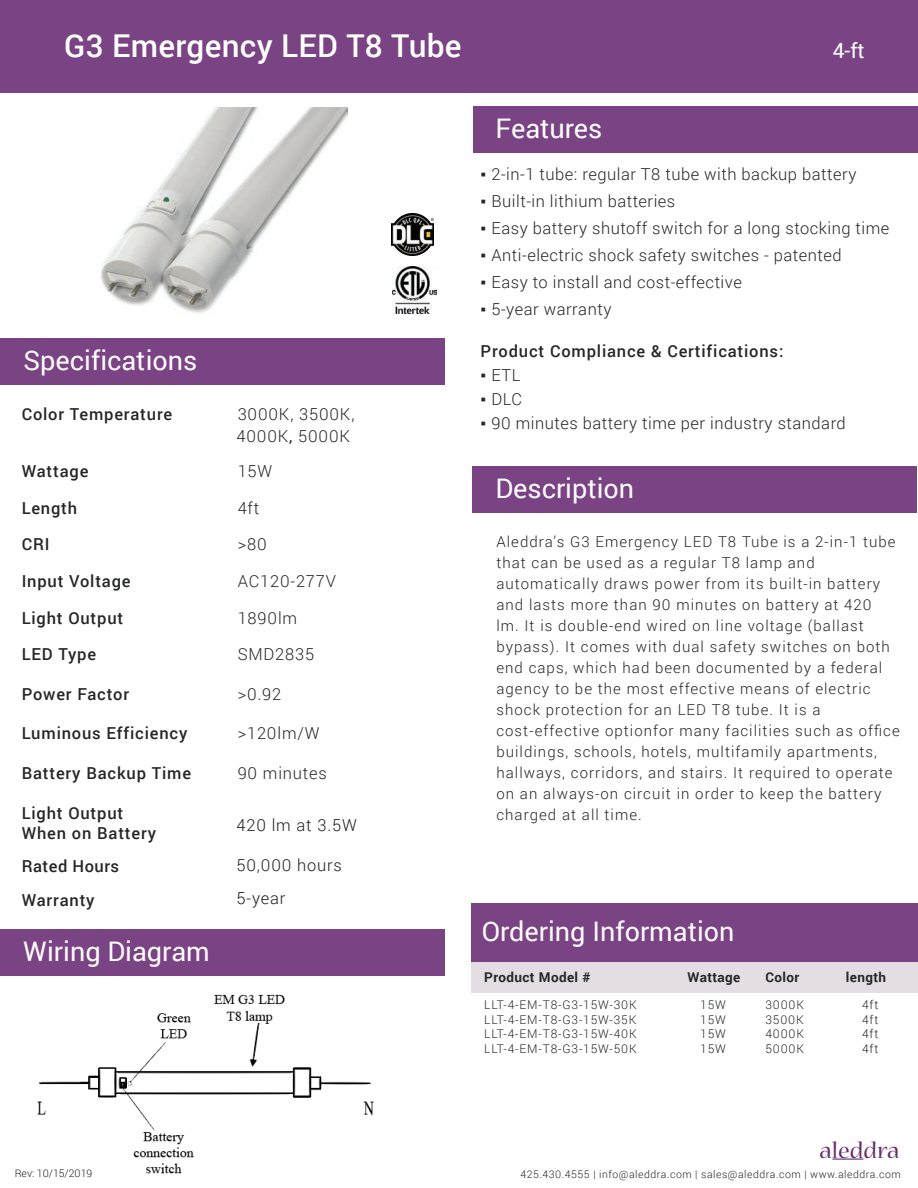
<style>
.page{position:relative;width:918px;height:1188px;background:#fff}
.page>*{position:absolute;margin:0;border:0;box-sizing:border-box;transform-origin:0 0}
.t1{font:500 31.5px "Roboto";letter-spacing:.01em;color:#fff}
.t2{font:27px "Roboto";color:#fdfbfc}
.t3{font:27px "Roboto";color:#fff}
.t4{font:24.45px "Nueva Std";color:#662d6a;scale:1.06 1}
.t5{font:21px "Roboto";color:#fff}
.t6{font:300 16.5px "Roboto";letter-spacing:.03em;color:#252626}
.t7{font:500 16.5px/19.8px "Roboto";letter-spacing:.05em;color:#252626}
.t8{font:300 16.5px "Roboto";letter-spacing:.05em;color:#252626}
.t9{font:300 16.5px "Roboto";letter-spacing:.05em;color:#231f20}
.t10{font:500 16.5px "Roboto";letter-spacing:.03em;color:#252626}
.t11{font:300 15px/21px "Roboto";letter-spacing:.07em;color:#252626}
.t12{font:700 13.5px "Roboto";letter-spacing:.03em;color:#252626}
.t13{font:300 12px "Roboto";letter-spacing:.07em;color:#252626}
.t14{font:300 10.5px "Roboto";letter-spacing:.05em;color:#252626}
.t15{font:300 10.5px "Roboto";color:#231f20}
.s1{font-weight:400}
.s2{font-family:"Arial";font-weight:400}
</style>
<div class="page">
<img style="left:101px;top:107px;width:246px;height:206px">
<div style="left:0;top:930px;width:445px;height:46px;background:#7a4383"></div>
<div style="left:473px;top:106px;width:445px;height:46px;background:#7a4383"></div>
<div style="left:0;top:0;width:918px;height:92px;background:#7a4383"></div>
<div style="left:471px;top:962px;width:447px;height:31px;background:#e4dee4"></div>
<hr style="left:832px;top:1159px;width:31px;height:1px;background:#662d6a">
<div style="left:471px;top:904px;width:447px;height:58px;background:#7a4383"></div>
<div style="left:472px;top:466px;width:445px;height:46px;background:#7a4383"></div>
<div style="left:0;top:338px;width:445px;height:46px;background:#7a4383"></div>
<img style="left:37px;top:994px;width:337px;height:180px">
<img style="left:391px;top:213px;width:42px;height:42px">
<img style="left:392px;top:267px;width:45px;height:47px">
<h1 class="t1" style="left:64px;top:24px;width:399px">G3 Emergency LED T8 Tube</h1>
<h3 class="t5" style="left:833px;top:36px;width:34px">4-ft</h3>
<h2 class="t2" style="left:23px;top:341px;width:175px">Specifications</h2>
<p class="t7" style="left:22px;top:404px;width:152px">Color Temperature</p>
<p class="t8" style="left:238px;top:403px;width:118px">3000K, 3500K,</p>
<p class="t8" style="left:236px;top:425px;width:115px">4000K<span class="s1">,</span> 5000K</p>
<p class="t7" style="left:22px;top:461px;width:68px">Wattage</p>
<p class="t6" style="left:238px;top:460px;width:36px">15W</p>
<p class="t7" style="left:22px;top:497px;width:57px">Length</p>
<p class="t6" style="left:238px;top:497px;width:23px">4ft</p>
<p class="t7" style="left:22px;top:534px;width:29px">CRI</p>
<p class="t6" style="left:238px;top:533px;width:30px">&gt;80</p>
<p class="t7" style="left:22px;top:571px;width:110px">Input Voltage</p>
<p class="t8" style="left:238px;top:570px;width:100px">AC120-277V</p>
<p class="t7" style="left:22px;top:607px;width:103px">Light Output</p>
<p class="t6" style="left:238px;top:606px;width:61px">1890lm</p>
<p class="t7" style="left:22px;top:644px;width:76px">LED Type</p>
<p class="t8" style="left:238px;top:643px;width:78px">SMD2835</p>
<p class="t7" style="left:22px;top:683px;width:109px">Power Factor</p>
<p class="t6" style="left:238px;top:682px;width:45px">&gt;0.92</p>
<p class="t7" style="left:22px;top:723px;width:167px">Luminous Efficiency</p>
<p class="t6" style="left:238px;top:722px;width:83px">&gt;120lm/W</p>
<p class="t7" style="left:22px;top:762px;width:171px">Battery Backup Time</p>
<p class="t8" style="left:238px;top:762px;width:91px">90 minutes</p>
<p class="t7" style="left:22px;top:803px;width:136px">Light Output<br>When on Battery</p>
<p class="t9" style="left:237px;top:814px;width:122px">420 lm at 3.5W</p>
<p class="t10" style="left:22px;top:854px;width:99px">Rated Hours</p>
<p class="t9" style="left:237px;top:854px;width:107px">50,000 hours</p>
<p class="t7" style="left:22px;top:889px;width:74px">Warranty</p>
<p class="t9" style="left:237px;top:887px;width:50px">5-year</p>
<h2 class="t2" style="left:23px;top:933px;width:188px">Wiring Diagram</h2>
<h2 class="t3" style="left:496px;top:110px;width:108px">Features</h2>
<p class="t6" style="left:481px;top:163px;width:377px"><span class="s2">▪</span> 2-in-1 tube: regular T8 tube with backup battery</p>
<p class="t6" style="left:481px;top:190px;width:196px"><span class="s2">▪</span> Built-in lithium batteries</p>
<p class="t6" style="left:481px;top:217px;width:410px"><span class="s2">▪</span> Easy battery shutoff switch for a long stocking time</p>
<p class="t6" style="left:481px;top:244px;width:363px"><span class="s2">▪</span> Anti-electric shock safety switches - patented</p>
<p class="t6" style="left:481px;top:271px;width:263px"><span class="s2">▪</span> Easy to install and cost-effective</p>
<p class="t6" style="left:481px;top:298px;width:132px"><span class="s2">▪</span> 5-year warranty</p>
<p class="t7" style="left:481px;top:341px;width:304px">Product Compliance &amp; Certifications:</p>
<p class="t6" style="left:481px;top:364px;width:41px"><span class="s2">▪</span> ETL</p>
<p class="t6" style="left:481px;top:388px;width:43px"><span class="s2">▪</span> DLC</p>
<p class="t6" style="left:481px;top:412px;width:367px"><span class="s2">▪</span> 90 minutes battery time per industry standard</p>
<h2 class="t2" style="left:496px;top:469px;width:140px">Description</h2>
<p class="t11" style="left:496px;top:531px;width:405px">Aleddra’s G3 Emergency LED T8 Tube is a 2-in-1 tube that can be used as a regular T8 lamp and automatically draws power from its built-in battery and lasts more than 90 minutes on battery at 420<br>lm. It is double-end wired on line voltage (ballast bypass). It comes with dual safety switches on both end caps, which had been documented by a federal agency to be the most effective means of electric shock protection for an LED T8 tube. It is a cost-effective optionfor many facilities such as office buildings, schools, hotels, multifamily apartments, hallways, corridors, and stairs. It required to operate on an always-on circuit in order to keep the battery charged at all time.</p>
<h2 class="t2" style="left:482px;top:913px;width:254px">Ordering Information</h2>
<p class="t12" style="left:484px;top:967px;width:108px">Product Model #</p>
<p class="t12" style="left:688px;top:967px;width:54px">Wattage</p>
<p class="t12" style="left:765px;top:967px;width:35px">Color</p>
<p class="t12" style="left:846px;top:967px;width:42px">length</p>
<p class="t13" style="left:484px;top:997px;width:154px">LLT-4-EM-T8-G3-15W-30K</p>
<p class="t13" style="left:700px;top:997px;width:27px">15W</p>
<p class="t13" style="left:765px;top:997px;width:40px">3000K</p>
<p class="t13" style="left:862px;top:997px;width:18px">4ft</p>
<p class="t13" style="left:484px;top:1011px;width:154px">LLT-4-EM-T8-G3-15W-35K</p>
<p class="t13" style="left:700px;top:1011px;width:27px">15W</p>
<p class="t13" style="left:765px;top:1011px;width:40px">3500K</p>
<p class="t13" style="left:862px;top:1011px;width:18px">4ft</p>
<p class="t13" style="left:484px;top:1026px;width:154px">LLT-4-EM-T8-G3-15W-40K</p>
<p class="t13" style="left:700px;top:1026px;width:27px">15W</p>
<p class="t13" style="left:765px;top:1026px;width:40px">4000K</p>
<p class="t13" style="left:862px;top:1026px;width:18px">4ft</p>
<p class="t13" style="left:484px;top:1040px;width:154px">LLT-4-EM-T8-G3-15W-50K</p>
<p class="t13" style="left:700px;top:1040px;width:27px">15W</p>
<p class="t13" style="left:765px;top:1040px;width:40px">5000K</p>
<p class="t13" style="left:862px;top:1040px;width:18px">4ft</p>
<p class="t15" style="left:15px;top:1166px;width:79px">Rev: 10/15/2019</p>
<h3 class="t4" style="left:819px;top:1139px;width:77px">aleddra</h3>
<p class="t14" style="left:520px;top:1167px;width:382px">425.430.4555 | info@aleddra.com | sales@aleddra.com | www.aleddra.com</p>
</div>
